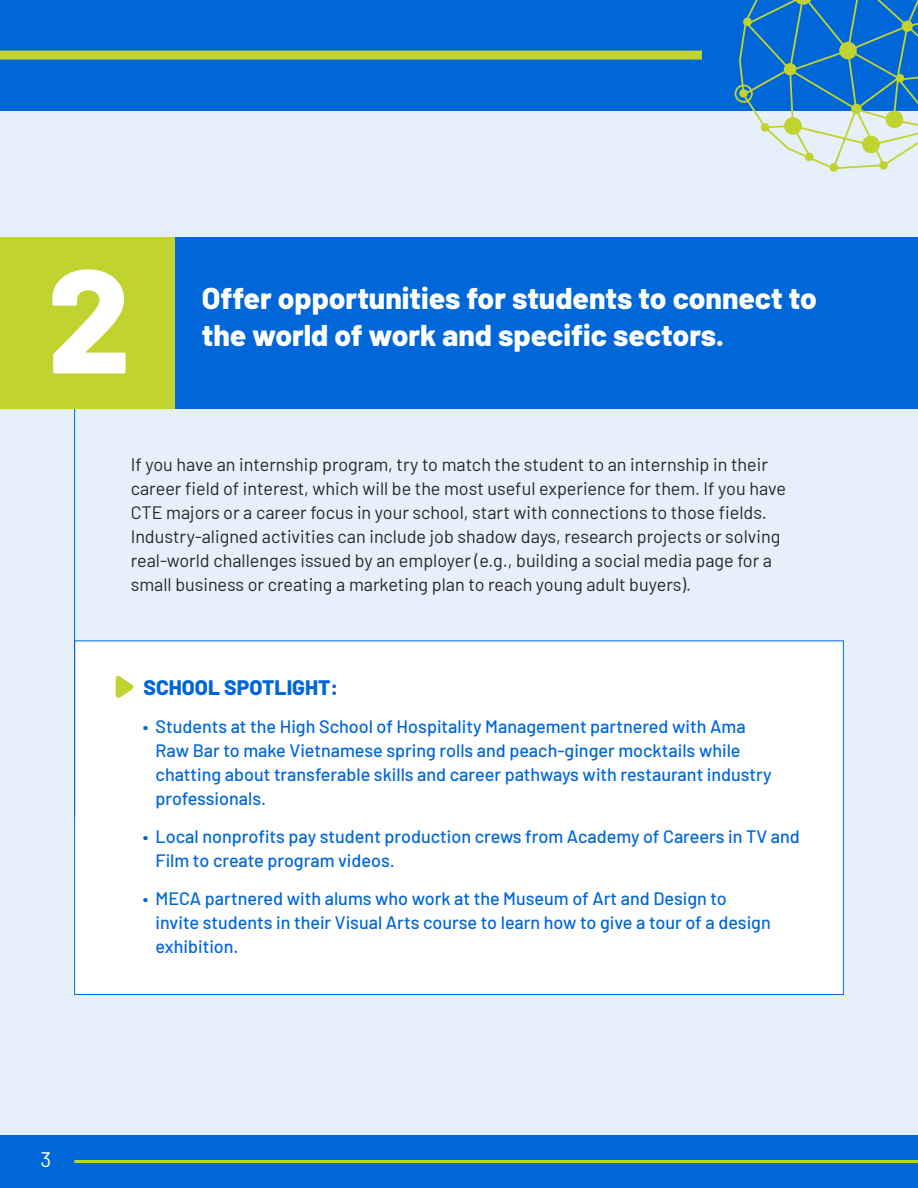
<style>
.page{position:relative;width:918px;height:1188px;background:#e6f0fb}
.page>*{position:absolute;margin:0;border:0;box-sizing:border-box;transform-origin:0 0}
.Barlow_Large{font:800 147px "Barlow";color:#fff}
.HEADER_FOR_NUMBERED_ITEMS{font:800 30px/37.5px "Barlow";color:#fff}
.Barlow_Large-2{font:800 21px "Barlow";color:#0067d8}
.t1{font:21px "Barlow";color:#fff}
.CALL_OUT_TEXT{font:500 18px/24px "Barlow";color:#0067d8}
.BODY_TEXT{font:18px/24px "Barlow";color:#262626}
</style>
<div class="page">
<div style="left:0;top:0;width:918px;height:110px;background:#0067d8"></div>
<div style="left:0;top:1135px;width:918px;height:53px;background:#0067d8"></div>
<hr style="left:74px;top:1160px;width:844px;height:3px;background:#c1d32f">
<div style="left:0;top:51px;width:702px;height:9px;background:#c1d32f"></div>
<svg style="left:735px;top:0;width:183px;height:172px"></svg>
<div style="left:175px;top:237px;width:743px;height:171px;background:#0067d8"></div>
<div style="left:75px;top:641px;width:768px;height:353px;background:#fff"></div>
<svg style="left:115px;top:676px;width:19px;height:22px"></svg>
<hr style="left:74px;top:408px;width:1px;height:408px;background:#0067d8">
<div style="left:0;top:237px;width:175px;height:171px;background:#c1d32f"></div>
<p class="Barlow_Large" style="left:47px;top:211px;width:85px">2</p>
<p class="HEADER_FOR_NUMBERED_ITEMS" style="left:202px;top:277px;width:617px">Offer opportunities for students to connect to the world of work and specific sectors.</p>
<p class="BODY_TEXT" style="left:131px;top:451px;width:657px">If you have an internship program, try to match the student to an internship in their career field of interest, which will be the most useful experience for them. If you have CTE majors or a career focus in your school, start with connections to those fields.<br>Industry-aligned activities can include job shadow days, research projects or solving real-world challenges issued by an employer (e.g., building a social media page for a small business or creating a marketing plan to reach young adult buyers).</p>
<p class="t1" style="left:41px;top:1145px;width:12px">3</p>
<p class="Barlow_Large-2" style="left:144px;top:672px;width:196px">SCHOOL SPOTLIGHT:</p>
<p class="CALL_OUT_TEXT" style="left:156px;top:713px;width:618px;text-indent:-13px">• Students at the High School of Hospitality Management partnered with Ama Raw Bar to make Vietnamese spring rolls and peach-ginger mocktails while chatting about transferable skills and career pathways with restaurant industry professionals.</p>
<p class="CALL_OUT_TEXT" style="left:156px;top:823px;width:646px;text-indent:-13px">• Local nonprofits pay student production crews from Academy of Careers in TV and<br>Film to create program videos.</p>
<p class="CALL_OUT_TEXT" style="left:156px;top:885px;width:617px;text-indent:-13px">• MECA partnered with alums who work at the Museum of Art and Design to invite students in their Visual Arts course to learn how to give a tour of a design exhibition.</p>
</div>
